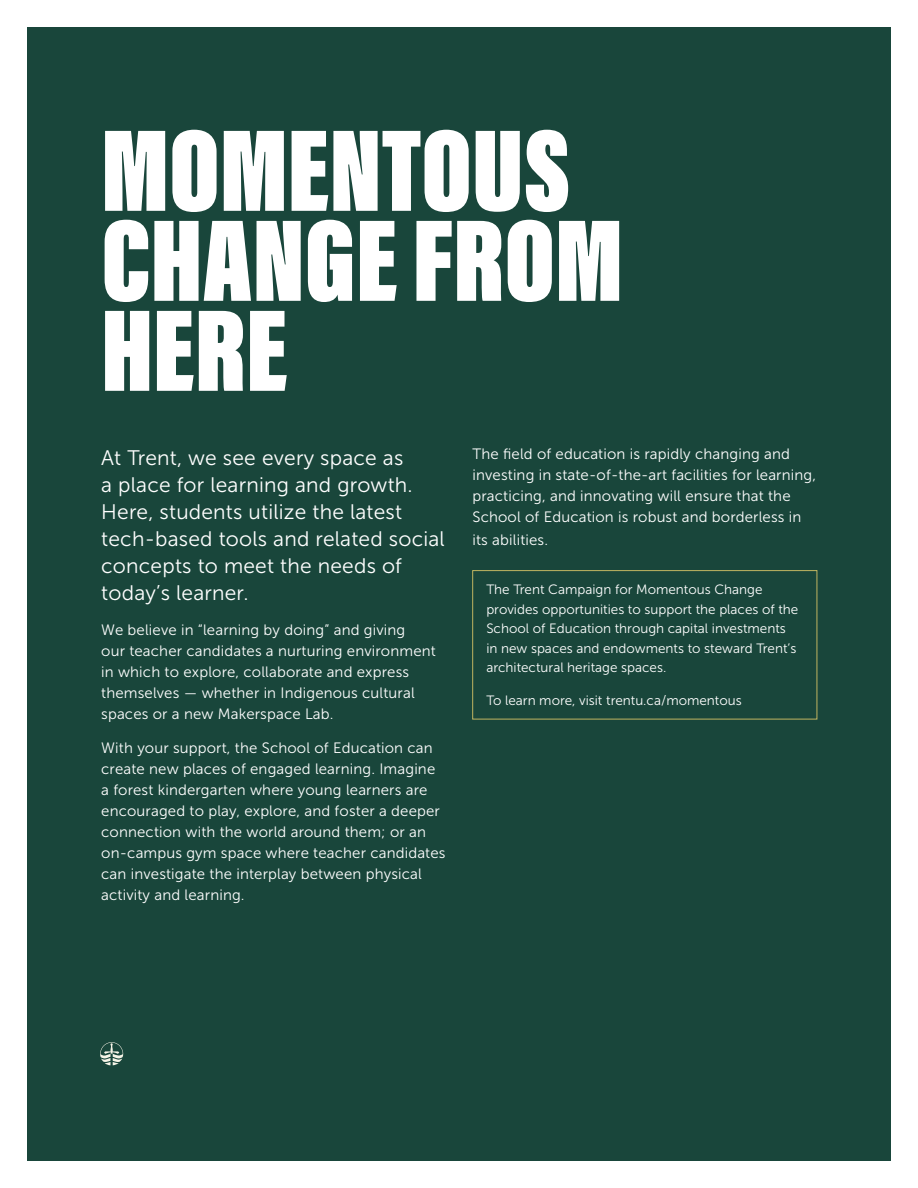
<style>
.page{position:relative;width:918px;height:1188px;background:#fff}
.page>*{position:absolute;margin:0;border:0;box-sizing:border-box;transform-origin:0 0}
.t1{font:120px/90px "Acumin Variable Concept";color:#fff}
.t2{font:21px/27px "Museo Sans 300";letter-spacing:.01em;color:#fff}
.t3{font:15px/21px "Museo Sans 300";letter-spacing:.01em;color:#fff}
.t4{font:13.5px/19.5px "Museo Sans 300";color:#fff}
</style>
<div class="page">
<div style="left:27px;top:27px;width:864px;height:1134px;background:#19463b"></div>
<div style="left:472px;top:570px;width:345px;height:149px;border:1px solid #c0b561"></div>
<svg style="left:100px;top:1042px;width:23px;height:23px"></svg>
<p class="t1" style="left:101px;top:119px;width:523px">MOMENTOUS<br>CHANGE FROM<br>HERE</p>
<p class="t2" style="left:101px;top:445px;width:345px">At Trent, we see every space as<br>a place for learning and growth.<br>Here, students utilize the latest tech-based tools and related social concepts to meet the needs of today’s learner.</p>
<p class="t3" style="left:101px;top:619px;width:336px">We believe in “learning by doing” and giving<br>our teacher candidates a nurturing environment in which to explore, collaborate and express themselves — whether in Indigenous cultural spaces or a new Makerspace Lab.</p>
<p class="t3" style="left:101px;top:738px;width:346px">With your support, the School of Education can create new places of engaged learning. Imagine a forest kindergarten where young learners are encouraged to play, explore, and foster a deeper connection with the world around them; or an on-campus gym space where teacher candidates can investigate the interplay between physical activity and learning.</p>
<p class="t3" style="left:472px;top:444px;width:345px">The field of education is rapidly changing and investing in state-of-the-art facilities for learning, practicing, and innovating will ensure that the School of Education is robust and borderless in</p>
<p class="t3" style="left:472px;top:529px;width:77px">its abilities.</p>
<p class="t4" style="left:486px;top:580px;width:314px">The Trent Campaign for Momentous Change provides opportunities to support the places of the School of Education through capital investments in new spaces and endowments to steward Trent’s architectural heritage spaces.</p>
<p class="t4" style="left:486px;top:691px;width:257px">To learn more, visit trentu.ca/momentous</p>
</div>
